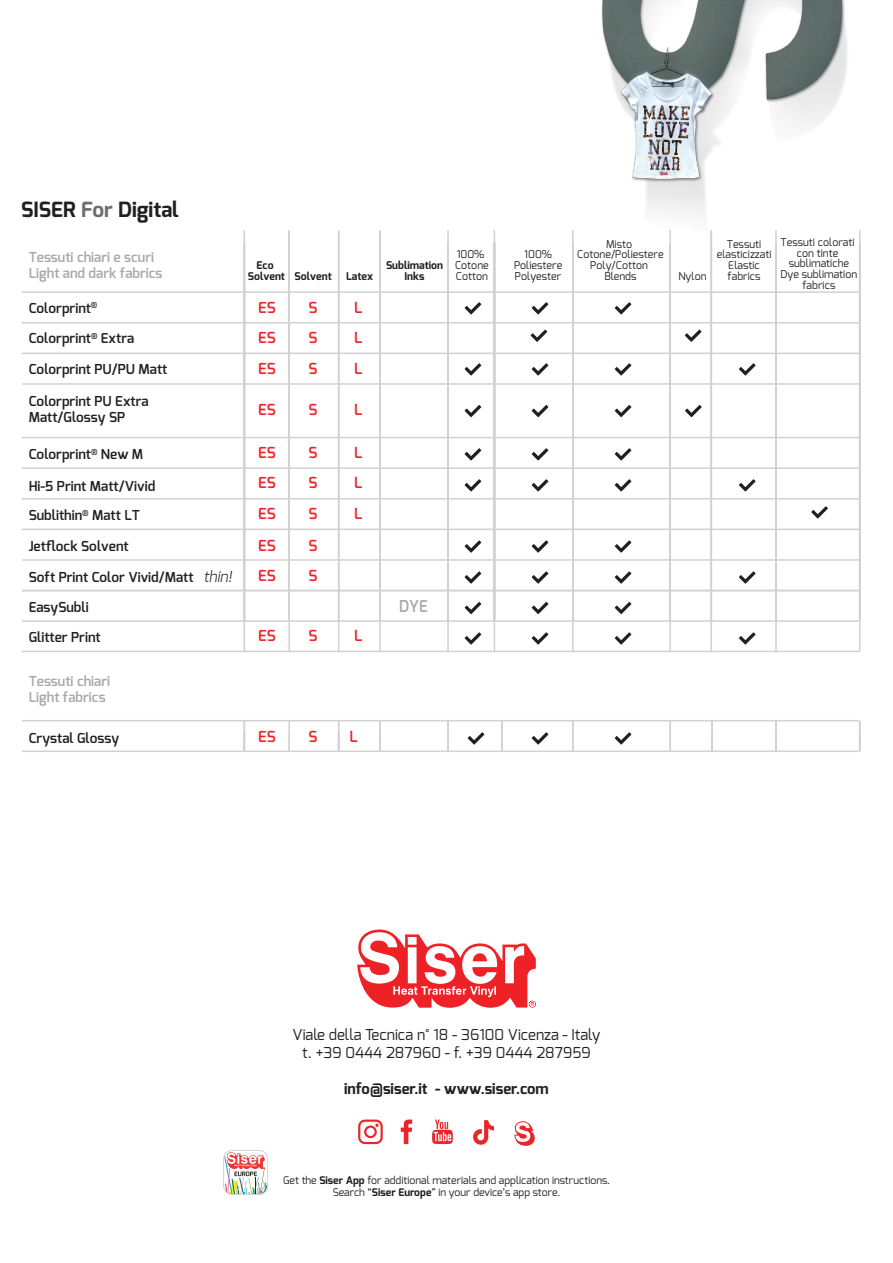
<style>
.page{position:relative;width:893px;height:1263px;background:#fff}
.page>*{position:absolute;margin:0;border:0;box-sizing:border-box;transform-origin:0 0}
.t1{font:700 21px "Exo";color:#231f20}
.t2{font:600 16.5px "Exo";color:#a8a9ad;scale:.93 1}
.t3{font:600 15.3px/30.5px "Exo";color:#ed242a;text-align:justify}
.t4{font:italic 300 15.3px "Exo";color:#231f20}
.t5{font:15px "Exo";color:#231f20}
.t6{font:700 15px "Exo";color:#231f20}
.t7{font:600 13.65px/16.5px "Exo";color:#231f20}
.t8{font:600 13.65px/16.5px "Exo";color:#a8a9ad}
.t9{font:10.65px/10.6px "Exo";color:#231f20;text-align:center}
.t10{font:700 10.65px/10.6px "Exo";color:#231f20}
.t11{font:10.5px "Exo";color:#231f20}
.s1{color:#6c6d70}
.s2{font-weight:700}
</style>
<div class="page">
<img style="left:601px;top:0;width:260px;height:289px">
<svg style="left:357px;top:929px;width:179px;height:79px"></svg>
<svg style="left:358px;top:1119px;width:25px;height:25px"></svg>
<svg style="left:401px;top:1119px;width:11px;height:25px"></svg>
<svg style="left:432px;top:1119px;width:21px;height:25px"></svg>
<svg style="left:514px;top:1121px;width:21px;height:25px"></svg>
<svg style="left:473px;top:1120px;width:21px;height:25px"></svg>
<svg style="left:224px;top:1150px;width:44px;height:45px"></svg>
<svg style="left:465px;top:302px;width:16px;height:12px"></svg>
<svg style="left:465px;top:363px;width:16px;height:13px"></svg>
<svg style="left:465px;top:405px;width:16px;height:12px"></svg>
<svg style="left:465px;top:448px;width:16px;height:12px"></svg>
<svg style="left:465px;top:479px;width:16px;height:12px"></svg>
<svg style="left:465px;top:540px;width:16px;height:13px"></svg>
<svg style="left:465px;top:571px;width:16px;height:13px"></svg>
<svg style="left:468px;top:732px;width:16px;height:13px"></svg>
<svg style="left:615px;top:302px;width:16px;height:12px"></svg>
<svg style="left:685px;top:330px;width:16px;height:12px"></svg>
<svg style="left:531px;top:330px;width:16px;height:12px"></svg>
<svg style="left:615px;top:363px;width:16px;height:13px"></svg>
<svg style="left:615px;top:405px;width:16px;height:12px"></svg>
<svg style="left:685px;top:405px;width:17px;height:12px"></svg>
<svg style="left:615px;top:448px;width:16px;height:12px"></svg>
<svg style="left:615px;top:479px;width:16px;height:12px"></svg>
<svg style="left:615px;top:540px;width:16px;height:13px"></svg>
<svg style="left:615px;top:571px;width:16px;height:13px"></svg>
<svg style="left:739px;top:363px;width:17px;height:13px"></svg>
<svg style="left:739px;top:479px;width:17px;height:12px"></svg>
<svg style="left:811px;top:506px;width:17px;height:13px"></svg>
<svg style="left:739px;top:571px;width:17px;height:13px"></svg>
<svg style="left:615px;top:732px;width:16px;height:13px"></svg>
<svg style="left:532px;top:302px;width:16px;height:12px"></svg>
<svg style="left:532px;top:363px;width:16px;height:13px"></svg>
<svg style="left:532px;top:405px;width:16px;height:12px"></svg>
<svg style="left:532px;top:448px;width:16px;height:12px"></svg>
<svg style="left:532px;top:479px;width:16px;height:12px"></svg>
<svg style="left:465px;top:632px;width:16px;height:13px"></svg>
<svg style="left:615px;top:632px;width:16px;height:13px"></svg>
<svg style="left:739px;top:632px;width:17px;height:13px"></svg>
<svg style="left:532px;top:632px;width:16px;height:13px"></svg>
<svg style="left:532px;top:540px;width:16px;height:13px"></svg>
<svg style="left:532px;top:571px;width:16px;height:13px"></svg>
<svg style="left:465px;top:602px;width:16px;height:12px"></svg>
<svg style="left:615px;top:602px;width:16px;height:12px"></svg>
<svg style="left:532px;top:602px;width:16px;height:12px"></svg>
<svg style="left:532px;top:732px;width:16px;height:13px"></svg>
<hr style="left:22px;top:291px;width:837px;height:2px;background:#d1d2d4">
<hr style="left:22px;top:322px;width:837px;height:1px;background:#d1d2d4">
<hr style="left:22px;top:353px;width:837px;height:1px;background:#d1d2d4">
<hr style="left:22px;top:383px;width:837px;height:2px;background:#d1d2d4">
<hr style="left:22px;top:437px;width:837px;height:1px;background:#d1d2d4">
<hr style="left:22px;top:467px;width:837px;height:2px;background:#d1d2d4">
<hr style="left:22px;top:498px;width:837px;height:1px;background:#d1d2d4">
<hr style="left:22px;top:529px;width:837px;height:1px;background:#d1d2d4">
<hr style="left:22px;top:559px;width:837px;height:2px;background:#d1d2d4">
<hr style="left:22px;top:590px;width:837px;height:1px;background:#d1d2d4">
<hr style="left:22px;top:620px;width:837px;height:2px;background:#d1d2d4">
<hr style="left:22px;top:720px;width:837px;height:1px;background:#d1d2d4">
<hr style="left:22px;top:750px;width:837px;height:2px;background:#d1d2d4">
<hr style="left:22px;top:651px;width:838px;height:1px;background:#d1d2d4">
<hr style="left:244px;top:230px;width:1px;height:389px;background:#d1d2d4">
<hr style="left:288px;top:230px;width:2px;height:389px;background:#d1d2d4">
<hr style="left:338px;top:230px;width:1px;height:389px;background:#d1d2d4">
<hr style="left:379px;top:230px;width:2px;height:389px;background:#d1d2d4">
<hr style="left:447px;top:230px;width:2px;height:390px;background:#d1d2d4">
<hr style="left:494px;top:230px;width:1px;height:390px;background:#d1d2d4">
<hr style="left:572px;top:230px;width:2px;height:390px;background:#d1d2d4">
<hr style="left:669px;top:230px;width:2px;height:389px;background:#d1d2d4">
<hr style="left:710px;top:230px;width:2px;height:391px;background:#d1d2d4">
<hr style="left:775px;top:230px;width:2px;height:389px;background:#d1d2d4">
<hr style="left:859px;top:230px;width:1px;height:389px;background:#d1d2d4">
<hr style="left:288px;top:232px;width:2px;height:419px;background:#d1d2d4">
<hr style="left:338px;top:232px;width:1px;height:419px;background:#d1d2d4">
<hr style="left:379px;top:232px;width:2px;height:419px;background:#d1d2d4">
<hr style="left:710px;top:232px;width:2px;height:419px;background:#d1d2d4">
<hr style="left:494px;top:244px;width:1px;height:408px;background:#d1d2d4">
<hr style="left:244px;top:278px;width:1px;height:373px;background:#d1d2d4">
<hr style="left:447px;top:274px;width:2px;height:378px;background:#d1d2d4">
<hr style="left:572px;top:278px;width:2px;height:373px;background:#d1d2d4">
<hr style="left:669px;top:278px;width:2px;height:373px;background:#d1d2d4">
<hr style="left:775px;top:278px;width:2px;height:374px;background:#d1d2d4">
<hr style="left:859px;top:276px;width:1px;height:375px;background:#d1d2d4">
<hr style="left:288px;top:721px;width:2px;height:30px;background:#d1d2d4">
<hr style="left:244px;top:721px;width:1px;height:30px;background:#d1d2d4">
<hr style="left:338px;top:721px;width:1px;height:30px;background:#d1d2d4">
<hr style="left:379px;top:721px;width:2px;height:30px;background:#d1d2d4">
<hr style="left:447px;top:721px;width:2px;height:30px;background:#d1d2d4">
<hr style="left:501px;top:721px;width:2px;height:30px;background:#d1d2d4">
<hr style="left:572px;top:721px;width:2px;height:30px;background:#d1d2d4">
<hr style="left:669px;top:721px;width:2px;height:30px;background:#d1d2d4">
<hr style="left:711px;top:721px;width:2px;height:30px;background:#d1d2d4">
<hr style="left:775px;top:721px;width:2px;height:30px;background:#d1d2d4">
<hr style="left:859px;top:721px;width:1px;height:30px;background:#d1d2d4">
<p class="t1" style="left:21px;top:196px;width:159px">SISER <span class="s1">For</span> Digital</p>
<p class="t8" style="left:29px;top:249px;width:135px">Tessuti chiari e scuri<br>Light and dark fabrics</p>
<p class="t9" style="left:577px;top:238px;width:88px">Misto<br>Cotone/Poliestere<br>Poly/Cotton<br>Blends</p>
<p class="t9" style="left:717px;top:238px;width:56px">Tessuti elasticizzati<br>Elastic</p>
<p class="t10" style="left:386px;top:260px;width:59px;text-align:center">Sublimation<br>Inks</p>
<p class="t9" style="left:455px;top:249px;width:35px;text-align:left">100%<br>Cotone<br>Cotton</p>
<p class="t9" style="left:514px;top:249px;width:50px">100%<br>Poliestere<br>Polyester</p>
<p class="t10" style="left:248px;top:260px;width:85px;text-indent:9px">Eco<br>Solvent Solvent</p>
<p class="t9" style="left:678px;top:270px;width:30px">Nylon</p>
<p class="t10" style="left:346px;top:270px;width:29px">Latex</p>
<p class="t9" style="left:728px;top:270px;width:35px">fabrics</p>
<p class="t3" style="left:308px;top:292px;width:10px">S S S</p>
<p class="t3" style="left:308px;top:394px;width:10px">S</p>
<p class="t3" style="left:308px;top:437px;width:10px">S S S</p>
<p class="t3" style="left:308px;top:530px;width:10px">S<br>S</p>
<p class="t7" style="left:29px;top:300px;width:70px">Colorprint<sup>®</sup></p>
<p class="t3" style="left:258px;top:292px;width:19px">ES ES ES</p>
<p class="t3" style="left:258px;top:394px;width:19px">ES</p>
<p class="t3" style="left:258px;top:437px;width:19px">ES ES ES</p>
<p class="t3" style="left:258px;top:530px;width:19px">ES<br>ES</p>
<p class="t3" style="left:354px;top:292px;width:10px">L L L</p>
<p class="t3" style="left:354px;top:394px;width:10px">L</p>
<p class="t3" style="left:354px;top:437px;width:10px">L<br>L</p>
<p class="t7" style="left:29px;top:330px;width:107px">Colorprint<sup>®</sup> Extra</p>
<p class="t7" style="left:29px;top:361px;width:140px">Colorprint PU/PU Matt</p>
<p class="t7" style="left:29px;top:393px;width:121px">Colorprint PU Extra<br>Matt/Glossy SP</p>
<p class="t7" style="left:29px;top:446px;width:116px">Colorprint<sup>®</sup> New M</p>
<p class="t7" style="left:29px;top:478px;width:128px">Hi-5 Print Matt/Vivid</p>
<p class="t3" style="left:354px;top:498px;width:10px">L</p>
<p class="t7" style="left:29px;top:507px;width:113px">Sublithin<sup>®</sup> Matt LT</p>
<p class="t7" style="left:29px;top:538px;width:101px">Jetflock Solvent</p>
<p class="t7" style="left:29px;top:569px;width:166px">Soft Print Color Vivid/Matt</p>
<p class="t7" style="left:29px;top:599px;width:62px">EasySubli</p>
<p class="t2" style="left:399px;top:596px;width:32px">DYE</p>
<p class="t7" style="left:29px;top:629px;width:73px">Glitter Print</p>
<p class="t8" style="left:29px;top:672px;width:83px">Tessuti chiari<br>Light fabrics</p>
<p class="t4" style="left:203px;top:566px;width:30px">thin!</p>
<p class="t3" style="left:258px;top:621px;width:19px">ES</p>
<p class="t3" style="left:308px;top:621px;width:10px">S</p>
<p class="t3" style="left:354px;top:621px;width:10px">L</p>
<p class="t9" style="left:781px;top:237px;width:78px">Tessuti colorati con tinte sublimatiche<br>Dye sublimation fabrics</p>
<p class="t7" style="left:29px;top:729px;width:92px">Crystal Glossy</p>
<p class="t3" style="left:258px;top:721px;width:19px">ES</p>
<p class="t3" style="left:308px;top:721px;width:10px">S</p>
<p class="t3" style="left:349px;top:721px;width:10px">L</p>
<p class="t5" style="left:293px;top:1025px;width:309px">Viale della Tecnica n° 18 - 36100 Vicenza - Italy</p>
<p class="t5" style="left:302px;top:1043px;width:290px">t. +39 0444 287960 - f. +39 0444 287959</p>
<p class="t6" style="left:344px;top:1079px;width:206px">info@siser.it - www.siser.com</p>
<p class="t11" style="left:283px;top:1173px;width:328px">Get the <span class="s2">Siser App</span> for additional materials and application instructions.</p>
<p class="t11" style="left:333px;top:1186px;width:229px">Search “<span class="s2">Siser Europe</span>” in your device’s app store.</p>
</div>
